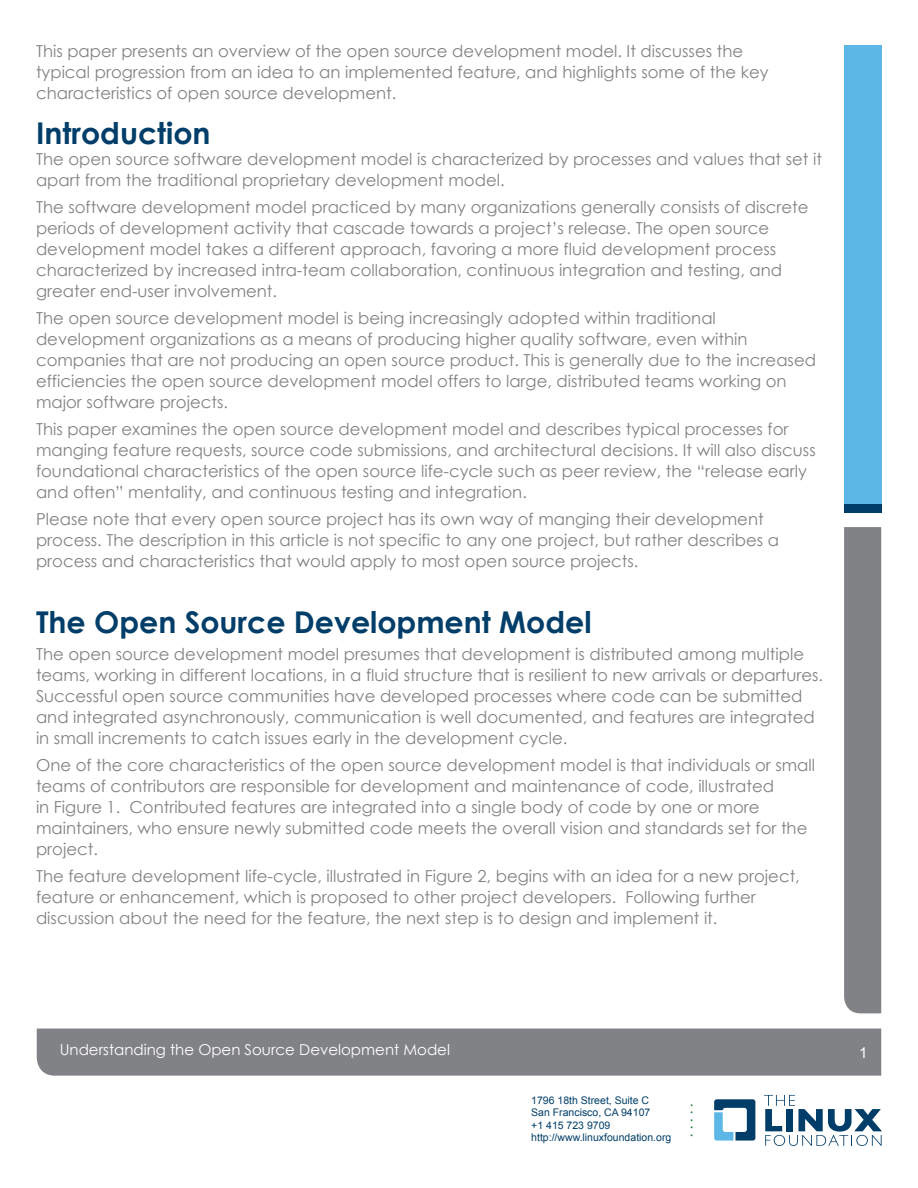
<style>
.page{position:relative;width:918px;height:1188px;background:#fff}
.page>*{position:absolute;margin:0;border:0;box-sizing:border-box;transform-origin:0 0}
.t1{font:700 30px "Century Gothic";color:#003e69}
.t2{font:16.5px/21px "Century Gothic";color:#818285}
.t3{font:15px "Century Gothic";color:#fff}
.t4{font:15px "Century Gothic";color:#277f3e}
.t5{font:15px "Arial";color:#fff}
.t6{font:10.5px/12.6px "Arial";color:#003e69}
</style>
<div class="page">
<div style="left:37px;top:1029px;width:844px;height:47px;background:#818285"></div>
<svg style="left:714px;top:1099px;width:41px;height:42px"></svg>
<svg style="left:764px;top:1095px;width:118px;height:51px"></svg>
<div style="left:844px;top:45px;width:37px;height:459px;background:#5cb7e7"></div>
<div style="left:844px;top:504px;width:37px;height:9px;background:#003e69"></div>
<div style="left:844px;top:527px;width:37px;height:486px;background:#818285"></div>
<p class="t2" style="left:36px;top:41px;width:734px">This paper presents an overview of the open source development model. It discusses the typical progression from an idea to an implemented feature, and highlights some of the key characteristics of open source development.</p>
<h1 class="t1" style="left:36px;top:115px;width:176px">Introduction</h1>
<p class="t2" style="left:36px;top:149px;width:787px">The open source software development model is characterized by processes and values that set it apart from the traditional proprietary development model.</p>
<p class="t2" style="left:36px;top:197px;width:774px">The software development model practiced by many organizations generally consists of discrete periods of development activity that cascade towards a project’s release. The open source development model takes a different approach, favoring a more fluid development process characterized by increased intra-team collaboration, continuous integration and testing, and greater end-user involvement.</p>
<p class="t2" style="left:36px;top:308px;width:782px">The open source development model is being increasingly adopted within traditional development organizations as a means of producing higher quality software, even within companies that are not producing an open source product. This is generally due to the increased efficiencies the open source development model offers to large, distributed teams working on major software projects.</p>
<p class="t2" style="left:36px;top:419px;width:781px">This paper examines the open source development model and describes typical processes for manging feature requests, source code submissions, and architectural decisions. It will also discuss foundational characteristics of the open source life-cycle such as peer review, the “release early and often” mentality, and continuous testing and integration.</p>
<p class="t2" style="left:36px;top:509px;width:744px">Please note that every open source project has its own way of manging their development process. The description in this article is not specific to any one project, but rather describes a process and characteristics that would apply to most open source projects.</p>
<h1 class="t1" style="left:36px;top:604px;width:557px">The Open Source Development Model</h1>
<p class="t2" style="left:36px;top:644px;width:789px">The open source development model presumes that development is distributed among multiple teams, working in different locations, in a fluid structure that is resilient to new arrivals or departures.<br>Successful open source communities have developed processes where code can be submitted and integrated asynchronously, communication is well documented, and features are integrated in small increments to catch issues early in the development cycle.</p>
<p class="t2" style="left:36px;top:755px;width:781px">One of the core characteristics of the open source development model is that individuals or small teams of contributors are responsible for development and maintenance of code, illustrated<br>in Figure 1. Contributed features are integrated into a single body of code by one or more maintainers, who ensure newly submitted code meets the overall vision and standards set for the project.</p>
<p class="t2" style="left:36px;top:866px;width:765px">The feature development life-cycle, illustrated in Figure 2, begins with an idea for a new project, feature or enhancement, which is proposed to other project developers. Following further discussion about the need for the feature, the next step is to design and implement it.</p>
<p class="t3" style="left:60px;top:1040px;width:392px">Understanding the Open Source Development Model</p>
<p class="t5" style="left:859px;top:1043px;width:10px">1</p>
<p class="t6" style="left:531px;top:1094px;width:142px">1796 18th Street, Suite C<br>San Francisco, CA 94107<br>+1 415 723 9709 http://www.linuxfoundation.org</p>
<p class="t4" style="left:689px;top:1091px;width:6px">.</p>
<p class="t4" style="left:689px;top:1099px;width:6px">.</p>
<p class="t4" style="left:689px;top:1106px;width:6px">.</p>
<p class="t4" style="left:689px;top:1114px;width:6px">.</p>
<p class="t4" style="left:689px;top:1121px;width:6px">.</p>
</div>
